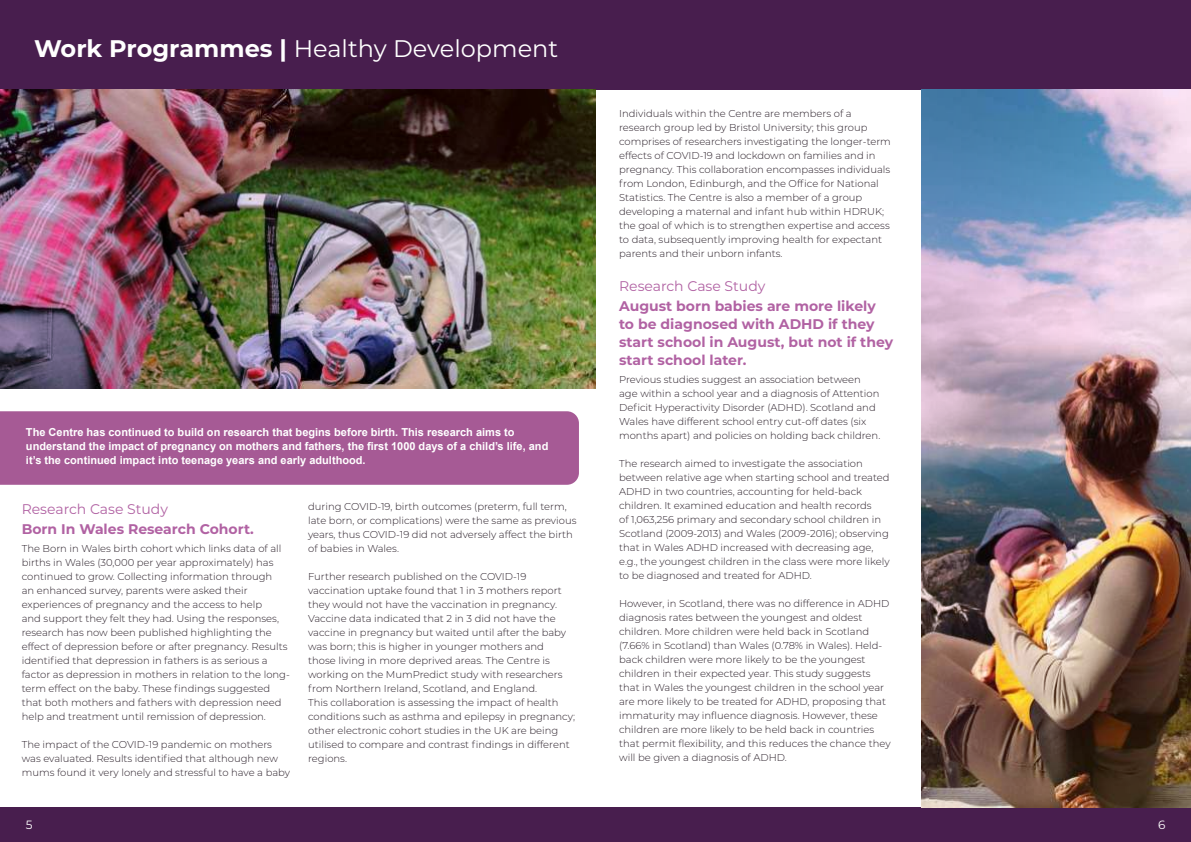
<style>
.page{position:relative;width:1191px;height:842px;background:#fff}
.page>*{position:absolute;margin:0;border:0;box-sizing:border-box;transform-origin:0 0}
.t1{font:24px "Montserrat";color:#fff}
.t2{font:700 14px/18px "Montserrat";color:#b162a3}
.t3{font:14px "Montserrat";color:#b162a3}
.t4{font:12px "Montserrat";color:#fff}
.t5{font:700 11px/14px "Arial";color:#fff}
.t6{font:300 10px/14px "Montserrat";color:#291e28}
.s1{font-weight:700}
</style>
<div class="page">
<div style="left:0;top:808px;width:1191px;height:34px;background:#481e4e"></div>
<div style="left:0;top:0;width:1191px;height:89px;background:#481e4e"></div>
<img style="left:0;top:89px;width:595px;height:299px">
<img style="left:921px;top:89px;width:270px;height:719px">
<div style="left:0;top:411px;width:579px;height:74px;background:#a65a95"></div>
<h1 class="t1" style="left:126px;top:39px;width:391px"><span class="s1">ackages |</span> Healthy Development</h1>
<h1 class="t1" style="left:34px;top:39px;width:525px"><span class="s1">Work Programmes |</span> Healthy Development</h1>
<p class="t5" style="left:26px;top:426px;width:524px">The Centre has continued to build on research that begins before birth. This research aims to understand the impact of pregnancy on mothers and fathers, the first 1000 days of a child’s life, and it’s the continued impact into teenage years and early adulthood.</p>
<h2 class="t3" style="left:22px;top:503px;width:148px">Research Case Study</h2>
<h2 class="t2" style="left:22px;top:520px;width:234px">Born In Wales Research Cohort.</h2>
<p class="t6" style="left:22px;top:542px;width:270px">The Born in Wales birth cohort which links data of all births in Wales (30,000 per year approximately) has continued to grow. Collecting information through<br>an enhanced survey, parents were asked their experiences of pregnancy and the access to help<br>and support they felt they had. Using the responses, research has now been published highlighting the effect of depression before or after pregnancy. Results identified that depression in fathers is as serious a factor as depression in mothers in relation to the long&shy;term effect on the baby. These findings suggested that both mothers and fathers with depression need help and treatment until remission of depression.</p>
<p class="t6" style="left:22px;top:738px;width:270px">The impact of the COVID-19 pandemic on mothers was evaluated. Results identified that although new mums found it very lonely and stressful to have a baby</p>
<p class="t6" style="left:308px;top:500px;width:270px">during COVID-19, birth outcomes (preterm, full term, late born, or complications) were the same as previous years, thus COVID-19 did not adversely affect the birth of babies in Wales.</p>
<p class="t6" style="left:308px;top:570px;width:268px">Further research published on the COVID-19 vaccination uptake found that 1 in 3 mothers report they would not have the vaccination in pregnancy.<br>Vaccine data indicated that 2 in 3 did not have the vaccine in pregnancy but waited until after the baby was born; this is higher in younger mothers and<br>those living in more deprived areas. The Centre is working on the MumPredict study with researchers from Northern Ireland, Scotland, and England.<br>This collaboration is assessing the impact of health conditions such as asthma and epilepsy in pregnancy; other electronic cohort studies in the UK are being utilised to compare and contrast findings in different regions.</p>
<p class="t6" style="left:619px;top:107px;width:273px">Individuals within the Centre are members of a research group led by Bristol University; this group comprises of researchers investigating the longer-term effects of COVID-19 and lockdown on families and in pregnancy. This collaboration encompasses individuals from London, Edinburgh, and the Office for National Statistics. The Centre is also a member of a group developing a maternal and infant hub within HDRUK; the goal of which is to strengthen expertise and access to data, subsequently improving health for expectant parents and their unborn infants.</p>
<h2 class="t3" style="left:619px;top:281px;width:148px">Research Case Study</h2>
<h2 class="t2" style="left:619px;top:298px;width:275px">August born babies are more likely to be diagnosed with ADHD if they start school in August, but not if they start school later.</h2>
<p class="t6" style="left:619px;top:373px;width:263px">Previous studies suggest an association between age within a school year and a diagnosis of Attention Deficit Hyperactivity Disorder (ADHD). Scotland and Wales have different school entry cut-off dates (six months apart) and policies on holding back children.</p>
<p class="t6" style="left:619px;top:457px;width:272px">The research aimed to investigate the association between relative age when starting school and treated ADHD in two countries, accounting for held-back children. It examined education and health records<br>of 1,063,256 primary and secondary school children in Scotland (2009-2013) and Wales (2009-2016); observing that in Wales ADHD increased with decreasing age, e.g., the youngest children in the class were more likely to be diagnosed and treated for ADHD.</p>
<p class="t6" style="left:619px;top:597px;width:273px">However, in Scotland, there was no difference in ADHD diagnosis rates between the youngest and oldest children. More children were held back in Scotland (7.66% in Scotland) than Wales (0.78% in Wales). Held&shy;back children were more likely to be the youngest children in their expected year. This study suggests that in Wales the youngest children in the school year are more likely to be treated for ADHD, proposing that immaturity may influence diagnosis. However, these children are more likely to be held back in countries that permit flexibility, and this reduces the chance they will be given a diagnosis of ADHD.</p>
<p class="t4" style="left:26px;top:820px;width:8px">5</p>
<p class="t4" style="left:1158px;top:820px;width:9px">6</p>
</div>
